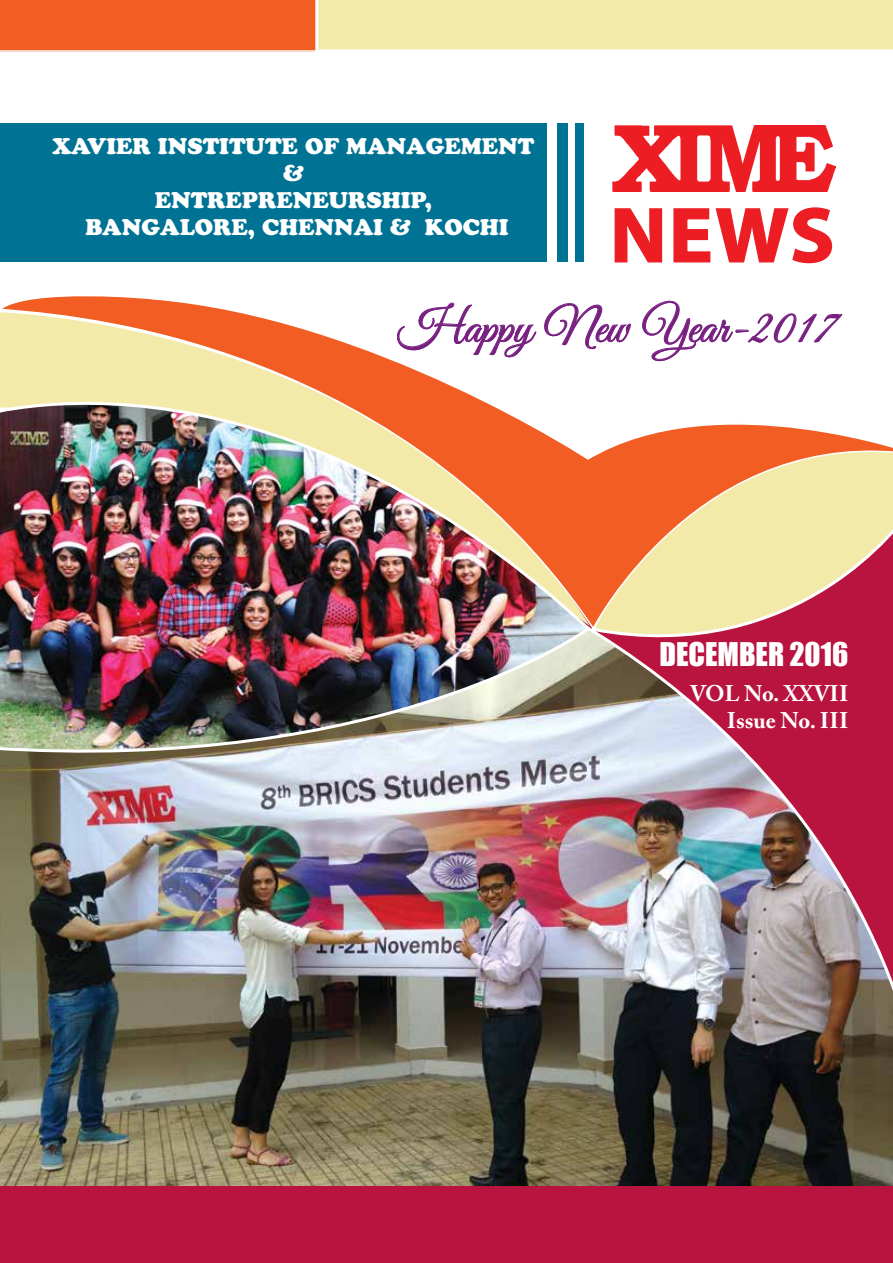
<style>
.page{position:relative;width:893px;height:1263px;background:#fff}
.page>*{position:absolute;margin:0;border:0;box-sizing:border-box;transform-origin:0 0}
.t1{font:700 78.45px "Myriad Pro";color:#ed1d24;scale:1.06 1}
.t2{font:48px "Great Vibes";color:#771f80}
.t3{font:30px "Impact";color:#fff}
.t4{font:22.5px/27px "Cooper Black Std";color:#fff;text-align:center}
.t5{font:700 22.5px/27px "Adobe Caslon Pro";color:#fff;text-align:right}
</style>
<div class="page">
<img style="left:0;top:775px;width:457px;height:411px">
<img style="left:457px;top:668px;width:436px;height:518px">
<img style="left:0;top:633px;width:591px;height:142px">
<svg style="left:589px;top:633px;width:304px;height:35px;background:#b82b4d"></svg>
<img style="left:0;top:296px;width:893px;height:337px">
<svg style="left:0;top:0;width:893px;height:52px;background:#f2ba7f"></svg>
<svg style="left:614px;top:208px;width:49px;height:55px"></svg>
<svg style="left:673px;top:207px;width:160px;height:57px"></svg>
<img style="left:613px;top:125px;width:222px;height:67px">
<div style="left:0;top:123px;width:546px;height:139px;background:#007293"></div>
<div style="left:575px;top:123px;width:9px;height:139px;background:#007293"></div>
<div style="left:557px;top:123px;width:11px;height:139px;background:#007293"></div>
<div style="left:0;top:1186px;width:893px;height:77px;background:#b9143f"></div>
<svg style="left:394px;top:301px;width:237px;height:57px"></svg>
<svg style="left:638px;top:297px;width:205px;height:67px"></svg>
<p class="t4" style="left:52px;top:133px;width:483px">XAVIER INSTITUTE OF MANAGEMENT &amp;<br>ENTREPRENEURSHIP,<br>BANGALORE, CHENNAI &amp; KOCHI</p>
<h1 class="t1" style="left:610px;top:184px;width:214px">NEWS</h1>
<h2 class="t2" style="left:398px;top:301px;width:441px">Happy New Year-2017</h2>
<h3 class="t3" style="left:659px;top:631px;width:190px">DECEMBER 2016</h3>
<p class="t5" style="left:690px;top:680px;width:159px">VOL No. XXVII<br>Issue No. III</p>
</div>
